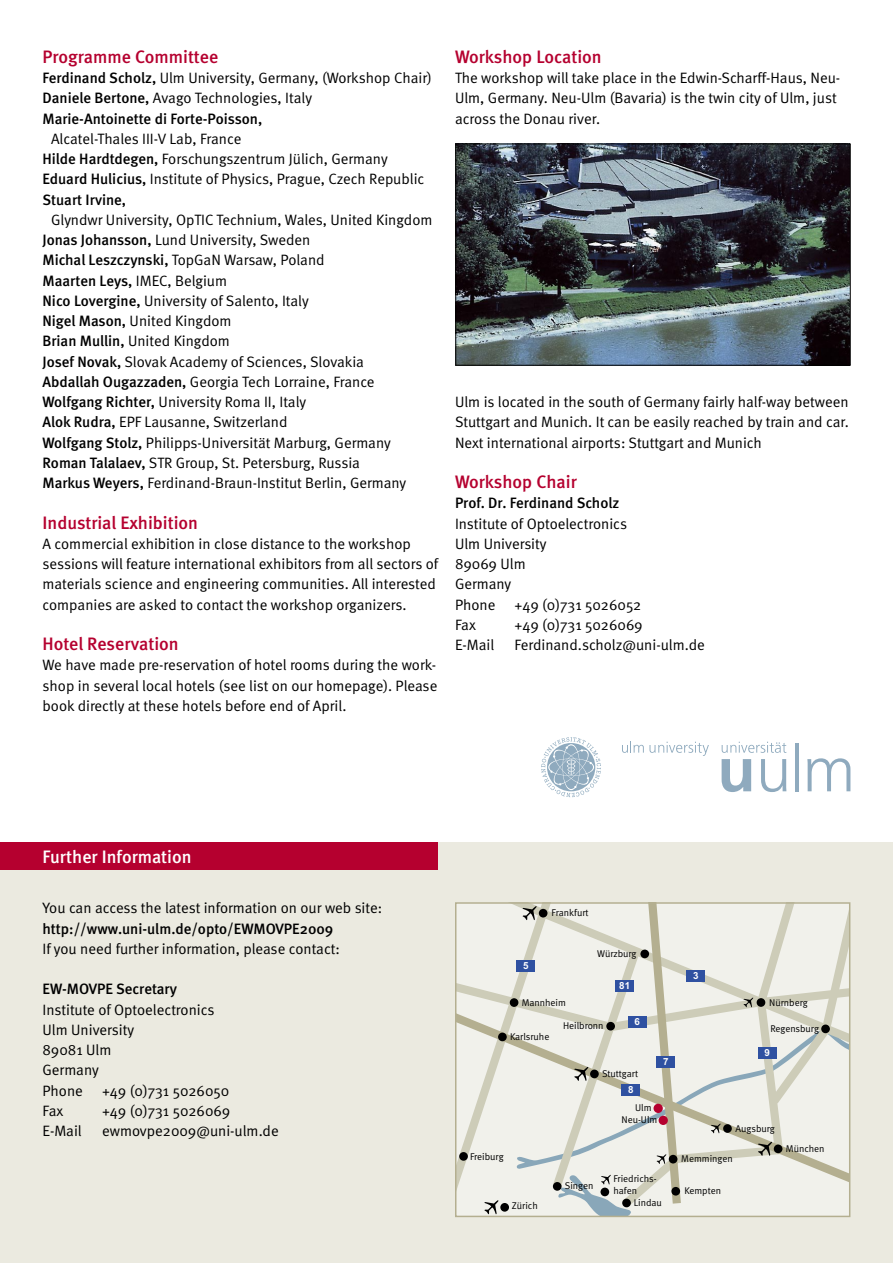
<style>
.page{position:relative;width:893px;height:1263px;background:#fff}
.page>*{position:absolute;margin:0;border:0;box-sizing:border-box;transform-origin:0 0}
.t1{font:500 18px "Meta";color:#b5002f}
.t2{font:500 18px "Meta";color:#fff}
.t3{font:15px/20.2px "Meta Normal";color:#000}
.t4{font:500 15px "Meta";color:#000}
.t5{font:9.75px/12px "Meta Normal";color:#000}
.t6{font:700 9.75px "Arial";color:#fff}
.s1{font-family:"Meta";font-weight:500}
.s2{font-family:"Meta Normal";font-weight:400}
</style>
<div class="page">
<div style="left:0;top:842px;width:893px;height:421px;background:#ebeae0"></div>
<div style="left:0;top:842px;width:438px;height:28px;background:#b5002f"></div>
<img style="left:458px;top:146px;width:390px;height:217px">
<div style="left:456px;top:144px;width:394px;height:221px;border:1px solid #000"></div>
<svg style="left:458px;top:905px;width:389px;height:309px"></svg>
<div style="left:687px;top:970px;width:18px;height:11px;background:#2f51a1"></div>
<div style="left:657px;top:1056px;width:18px;height:12px;background:#2f51a1"></div>
<div style="left:628px;top:1016px;width:18px;height:12px;background:#2f51a1"></div>
<div style="left:622px;top:1084px;width:18px;height:11px;background:#2f51a1"></div>
<div style="left:758px;top:1047px;width:18px;height:12px;background:#2f51a1"></div>
<div style="left:517px;top:960px;width:18px;height:11px;background:#2f51a1"></div>
<div style="left:615px;top:980px;width:19px;height:11px;background:#2f51a1"></div>
<div style="left:455px;top:902px;width:395px;height:315px;border:2px solid #b4af90"></div>
<svg style="left:541px;top:737px;width:60px;height:60px"></svg>
<svg style="left:722px;top:742px;width:64px;height:11px"></svg>
<svg style="left:722px;top:759px;width:29px;height:33px"></svg>
<svg style="left:761px;top:759px;width:25px;height:33px"></svg>
<hr style="left:795px;top:743px;width:4px;height:48px;background:#8faabe">
<svg style="left:807px;top:758px;width:43px;height:33px"></svg>
<svg style="left:622px;top:741px;width:87px;height:15px"></svg>
<p class="t1" style="left:43px;top:46px;width:177px">Programme Committee</p>
<p class="t3" style="left:43px;top:68px;width:391px"><span class="s1">Ferdinand Scholz,</span> Ulm University, Germany, (Workshop Chair)<br><span class="s1">Daniele Bertone,</span> Avago Technologies, Italy</p>
<p class="t4" style="left:43px;top:110px;width:221px">Marie-Antoinette di Forte-Poisson,</p>
<p class="t3" style="left:43px;top:128px;width:383px;text-indent:9px">Alcatel-Thales III-V Lab, France<br><span class="s1">Hilde Hardtdegen,</span> Forschungszentrum Jülich, Germany<br><span class="s1">Eduard Hulicius,</span> Institute of Physics, Prague, Czech Republic</p>
<p class="t4" style="left:43px;top:191px;width:85px">Stuart Irvine,</p>
<p class="t3" style="left:43px;top:209px;width:391px;text-indent:9px">Glyndwr University, OpTIC Technium, Wales, United Kingdom<br><span class="s1">Jonas Johansson,</span> Lund University, Sweden<br><span class="s1">Michal Leszczynski,</span> TopGaN Warsaw, Poland</p>
<p class="t4" style="left:43px;top:272px;width:186px">Maarten Leys, <span class="s2">IMEC, Belgium</span></p>
<p class="t3" style="left:43px;top:290px;width:365px"><span class="s1">Nico Lovergine,</span> University of Salento, Italy<br><span class="s1">Nigel Mason,</span> United Kingdom<br><span class="s1">Brian Mullin,</span> United Kingdom<br><span class="s1">Josef Novak,</span> Slovak Academy of Sciences, Slovakia <span class="s1">Abdallah Ougazzaden,</span> Georgia Tech Lorraine, France <span class="s1">Wolfgang Richter,</span> University Roma II, Italy<br><span class="s1">Alok Rudra,</span> EPF Lausanne, Switzerland<br><span class="s1">Wolfgang Stolz,</span> Philipps-Universität Marburg, Germany <span class="s1">Roman Talalaev,</span> STR Group, St. Petersburg, Russia <span class="s1">Markus Weyers,</span> Ferdinand-Braun-Institut Berlin, Germany</p>
<p class="t1" style="left:43px;top:512px;width:157px">Industrial Exhibition</p>
<p class="t3" style="left:43px;top:533px;width:397px">A commercial exhibition in close distance to the workshop sessions will feature international exhibitors from all sectors of materials science and engineering communities. All interested companies are asked to contact the workshop organizers.</p>
<p class="t1" style="left:43px;top:633px;width:138px">Hotel Reservation</p>
<p class="t3" style="left:43px;top:655px;width:396px;text-align:justify">We have made pre-reservation of hotel rooms during the work&shy;shop in several local hotels (see list on our homepage). Please book directly at these hotels before end of April.</p>
<p class="t1" style="left:455px;top:46px;width:148px">Workshop Location</p>
<p class="t3" style="left:455px;top:68px;width:387px">The workshop will take place in the Edwin-Scharff-Haus, Neu-<br>Ulm, Germany. Neu-Ulm (Bavaria) is the twin city of Ulm, just across the Donau river.</p>
<p class="t3" style="left:455px;top:392px;width:396px;text-align:justify">Ulm is located in the south of Germany fairly half-way between Stuttgart and Munich. It can be easily reached by train and car.<br>Next international airports: Stuttgart and Munich</p>
<p class="t1" style="left:455px;top:471px;width:123px">Workshop Chair</p>
<p class="t4" style="left:455px;top:494px;width:166px">Prof. Dr. Ferdinand Scholz</p>
<p class="t3" style="left:455px;top:513px;width:174px">Institute of Optoelectronics<br>Ulm University<br>89069 Ulm<br>Germany<br>Phone</p>
<p class="t3" style="left:514px;top:594px;width:128px">+49 (0)731 5026052</p>
<p class="t3" style="left:455px;top:614px;width:22px">Fax</p>
<p class="t3" style="left:514px;top:614px;width:130px">+49 (0)731 5026069</p>
<p class="t3" style="left:455px;top:635px;width:41px">E-Mail</p>
<p class="t3" style="left:514px;top:635px;width:192px">Ferdinand.scholz@uni-ulm.de</p>
<p class="t2" style="left:43px;top:846px;width:151px">Further Information</p>
<p class="t3" style="left:43px;top:898px;width:341px">You can access the latest information on our web site:</p>
<p class="t4" style="left:43px;top:920px;width:292px">http://www.uni-ulm.de/opto/EWMOVPE2009</p>
<p class="t3" style="left:43px;top:938px;width:299px">If you need further information, please contact:</p>
<p class="t4" style="left:43px;top:980px;width:136px">EW-MOVPE Secretary</p>
<p class="t3" style="left:43px;top:999px;width:174px">Institute of Optoelectronics<br>Ulm University<br>89081 Ulm<br>Germany<br>Phone</p>
<p class="t3" style="left:102px;top:1080px;width:129px">+49 (0)731 5026050</p>
<p class="t3" style="left:43px;top:1100px;width:22px">Fax</p>
<p class="t3" style="left:102px;top:1100px;width:130px">+49 (0)731 5026069</p>
<p class="t3" style="left:43px;top:1121px;width:41px">E-Mail</p>
<p class="t3" style="left:102px;top:1121px;width:178px">ewmovpe2009@uni-ulm.de</p>
<p class="t6" style="left:523px;top:960px;width:7px">5</p>
<p class="t5" style="left:552px;top:907px;width:38px">Frankfurt</p>
<p class="t5" style="left:597px;top:947px;width:41px">Würzburg</p>
<p class="t6" style="left:619px;top:980px;width:12px">81</p>
<p class="t5" style="left:522px;top:996px;width:46px">Mannheim</p>
<p class="t5" style="left:510px;top:1030px;width:41px">Karlsruhe</p>
<p class="t5" style="left:563px;top:1020px;width:42px">Heilbronn</p>
<p class="t6" style="left:635px;top:1016px;width:7px">6</p>
<p class="t5" style="left:602px;top:1067px;width:38px">Stuttgart</p>
<p class="t6" style="left:628px;top:1084px;width:7px">8</p>
<p class="t6" style="left:663px;top:1056px;width:7px">7</p>
<p class="t5" style="left:470px;top:1150px;width:35px">Freiburg</p>
<p class="t5" style="left:512px;top:1199px;width:27px">Zürich</p>
<p class="t5" style="left:565px;top:1180px;width:30px">Singen</p>
<p class="t5" style="left:621px;top:1102px;width:37px;text-indent:14px">Ulm<br>Neu-Ulm</p>
<p class="t5" style="left:613px;top:1173px;width:45px">Friedrichs&shy;hafen</p>
<p class="t5" style="left:634px;top:1196px;width:30px">Lindau</p>
<p class="t6" style="left:693px;top:970px;width:7px">3</p>
<p class="t5" style="left:769px;top:996px;width:40px">Nürnberg</p>
<p class="t5" style="left:770px;top:1022px;width:50px">Regensburg</p>
<p class="t6" style="left:764px;top:1047px;width:7px">9</p>
<p class="t5" style="left:736px;top:1122px;width:41px">Augsburg</p>
<p class="t5" style="left:786px;top:1142px;width:40px">München</p>
<p class="t5" style="left:681px;top:1153px;width:53px">Memmingen</p>
<p class="t5" style="left:684px;top:1185px;width:38px">Kempten</p>
</div>
